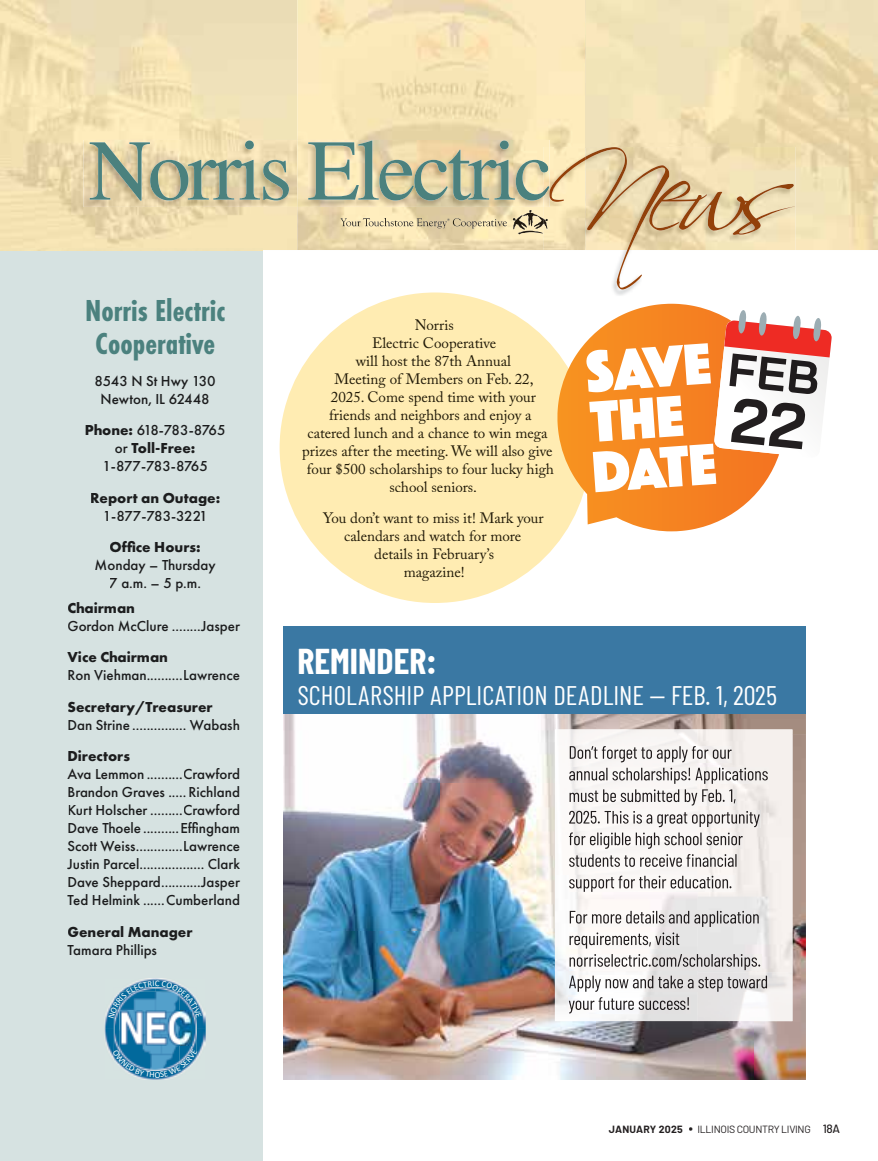
<style>
.page{position:relative;width:878px;height:1161px;background:#fff}
.page>*{position:absolute;margin:0;border:0;box-sizing:border-box;transform-origin:0 0}
.t1{font:700 36px "Barlow Condensed";color:#fff}
.t2{font:700 31.5px/33px "Futura PT Cond";color:#4b817e;text-align:center}
.t3{font:27px "Barlow Condensed";color:#fff}
.t4{font:500 15px/18px "Futura PT";color:#1c1d1e;text-align:center}
.t5{font:15px/18px "Adobe Caslon Pro";color:#201907;text-align:center}
.t6{font:700 15px "Futura PT";color:#1c1d1e}
.t7{font:500 15px/18px "Futura PT";letter-spacing:-.035em;color:#1c1d1e;text-align:center}
.t8{font:10.5px "Barlow";letter-spacing:-.03em;color:#231f20}
.s1{font-weight:700}
.s2{font-size:15px}
.s3{font-weight:500;font-size:12px}
</style>
<div class="page">
<div style="left:279px;top:292px;width:311px;height:311px;background:#ffecb2;border-radius:50%"></div>
<svg style="left:577px;top:305px;width:255px;height:187px"></svg>
<img style="left:731px;top:399px;width:74px;height:50px">
<img style="left:729px;top:353px;width:88px;height:41px">
<img style="left:284px;top:714px;width:313px;height:70px">
<img style="left:597px;top:714px;width:208px;height:20px">
<img style="left:754px;top:734px;width:51px;height:346px">
<img style="left:284px;top:784px;width:271px;height:148px">
<img style="left:284px;top:932px;width:313px;height:148px">
<img style="left:597px;top:1021px;width:157px;height:59px">
<div style="left:284px;top:626px;width:521px;height:88px;background:#3a78a3"></div>
<img style="left:555px;top:729px;width:237px;height:292px">
<img style="left:569px;top:746px;width:163px;height:16px">
<img style="left:569px;top:768px;width:199px;height:16px">
<img style="left:569px;top:789px;width:167px;height:17px">
<img style="left:569px;top:811px;width:191px;height:16px">
<img style="left:569px;top:832px;width:174px;height:17px">
<img style="left:569px;top:854px;width:168px;height:13px">
<img style="left:569px;top:876px;width:166px;height:16px">
<img style="left:569px;top:911px;width:190px;height:16px">
<img style="left:569px;top:932px;width:110px;height:17px">
<img style="left:569px;top:954px;width:192px;height:16px">
<img style="left:569px;top:976px;width:199px;height:16px">
<img style="left:568px;top:997px;width:122px;height:16px">
<div style="left:0;top:249px;width:262px;height:912px;background:#d6e2e1"></div>
<img style="left:105px;top:978px;width:101px;height:102px">
<img style="left:114px;top:1018px;width:82px;height:31px">
<img style="left:119px;top:1018px;width:61px;height:31px">
<img style="left:120px;top:1018px;width:72px;height:28px">
<img style="left:0;top:0;width:878px;height:250px">
<img style="left:0;top:249px;width:262px;height:1px">
<img style="left:585px;top:0;width:1px;height:147px">
<img style="left:84px;top:140px;width:465px;height:67px">
<img style="left:543px;top:147px;width:252px;height:149px">
<img style="left:543px;top:201px;width:6px;height:6px">
<img style="left:616px;top:250px;width:26px;height:40px">
<img style="left:549px;top:157px;width:36px;height:45px">
<img style="left:586px;top:147px;width:83px;height:103px">
<svg style="left:90px;top:141px;width:460px;height:60px;background:#bebf9e"></svg>
<img style="left:649px;top:181px;width:146px;height:54px">
<img style="left:523px;top:210px;width:15px;height:16px">
<svg style="left:534px;top:216px;width:14px;height:13px"></svg>
<img style="left:513px;top:215px;width:14px;height:15px">
<img style="left:517px;top:231px;width:26px;height:3px">
<svg style="left:340px;top:218px;width:167px;height:10px;background:#d1c29c"></svg>
<svg style="left:108px;top:980px;width:94px;height:38px"></svg>
<svg style="left:113px;top:1049px;width:84px;height:29px"></svg>
<h2 class="t2" style="left:85px;top:294px;width:142px">Norris Electric<br>Cooperative</h2>
<p class="t4" style="left:94px;top:372px;width:123px">8543 N St Hwy 130<br>Newton, IL 62448</p>
<p class="t7" style="left:85px;top:421px;width:142px"><span class="s1">Phone:</span> 618-783-8765 or <span class="s1">Toll-Free:<br></span>1-877-783-8765</p>
<p class="t6" style="left:90px;top:488px;width:132px">Report an Outage:</p>
<p class="t7" style="left:103px;top:507px;width:106px">1-877-783-3221</p>
<p class="t6" style="left:110px;top:537px;width:93px">Office Hours:</p>
<p class="t4" style="left:95px;top:556px;width:122px">Monday – Thursday<br>7 a.m. – 5 p.m.</p>
<p class="t6" style="left:67px;top:598px;width:69px">Chairman</p>
<p class="t4" style="left:67px;top:617px;width:174px">Gordon McClure ........Jasper</p>
<p class="t6" style="left:67px;top:648px;width:102px">Vice Chairman</p>
<p class="t4" style="left:67px;top:666px;width:174px">Ron Viehman..........Lawrence</p>
<p class="t6" style="left:67px;top:697px;width:147px">Secretary/Treasurer</p>
<p class="t4" style="left:67px;top:716px;width:174px">Dan Strine ............... Wabash</p>
<p class="t6" style="left:67px;top:747px;width:64px">Directors</p>
<p class="t4" style="left:67px;top:765px;width:174px;text-align:justify">Ava Lemmon ..........Crawford Brandon Graves ..... Richland Kurt Holscher .........Crawford Dave Thoele ..........Effingham Scott Weiss .............Lawrence Justin Parcel.................. Clark Dave Sheppard ...........Jasper Ted Helmink ......Cumberland</p>
<p class="t6" style="left:67px;top:922px;width:127px">General Manager</p>
<p class="t4" style="left:67px;top:941px;width:91px">Tamara Phillips</p>
<p class="t5" style="left:414px;top:315px;width:40px">Norris</p>
<p class="t5" style="left:372px;top:333px;width:126px">Electric Cooperative</p>
<p class="t5" style="left:356px;top:351px;width:156px">will host the 87th Annual</p>
<p class="t5" style="left:334px;top:369px;width:201px">Meeting of Members on Feb. 22,</p>
<p class="t5" style="left:331px;top:387px;width:207px">2025. Come spend time with your</p>
<p class="t5" style="left:329px;top:405px;width:204px">friends and neighbors and enjoy a</p>
<p class="t5" style="left:307px;top:423px;width:242px">catered lunch and a chance to win mega</p>
<p class="t5" style="left:302px;top:441px;width:252px">prizes after the meeting. We will also give</p>
<p class="t5" style="left:307px;top:459px;width:249px">four $500 scholarships to four lucky high</p>
<p class="t5" style="left:389px;top:477px;width:89px">school seniors.</p>
<p class="t5" style="left:323px;top:509px;width:222px">You don’t want to miss it! Mark your calendars and watch for more<br>details in February’s<br>magazine!</p>
<h1 class="t1" style="left:297px;top:638px;width:140px">REMINDER:</h1>
<h3 class="t3" style="left:297px;top:679px;width:481px">SCHOLARSHIP APPLICATION DEADLINE — FEB. 1, 2025</h3>
<p class="t8" style="left:609px;top:1123px;width:233px"><span class="s1">JANUARY 2025</span> <span class="s2">•</span> ILLINOIS COUNTRY LIVING <span class="s3">18A</span></p>
</div>
